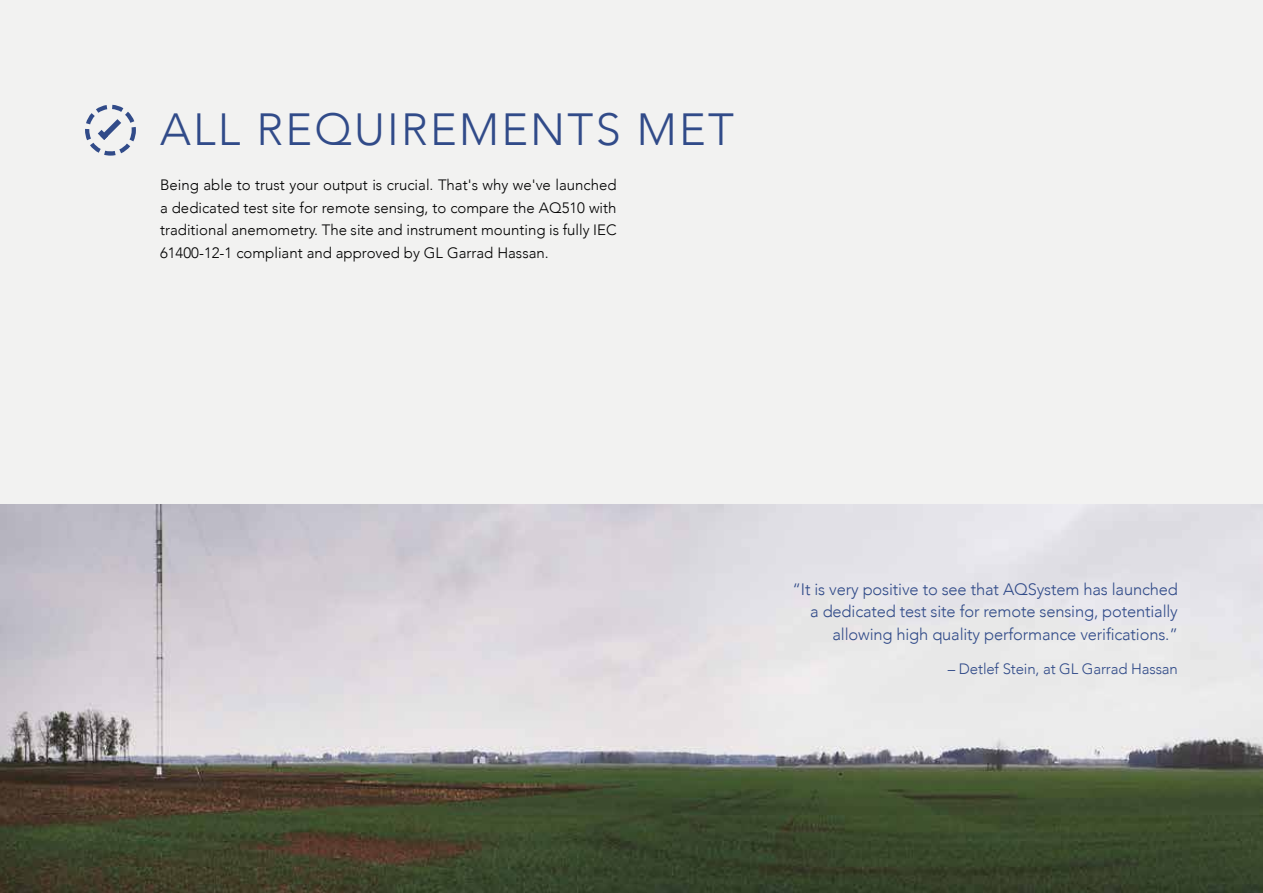
<style>
.page{position:relative;width:1263px;height:893px;background:#f2f2f1}
.page>*{position:absolute;margin:0;border:0;box-sizing:border-box;transform-origin:0 0}
.t1{font:300 45px "Avenir";letter-spacing:.05em;color:#314b89}
.t2{font:300 16.5px/22.5px "Avenir";letter-spacing:-.01em;color:#314b89;text-align:right}
.t3{font:300 15px/22.5px "Avenir";color:#000;text-align:justify}
.t4{font:300 15px "Avenir";letter-spacing:-.01em;color:#314b89}
</style>
<div class="page">
<img style="left:0;top:504px;width:1263px;height:389px">
<svg style="left:85px;top:105px;width:51px;height:51px"></svg>
<h1 class="t1" style="left:160px;top:103px;width:575px">ALL REQUIREMENTS MET</h1>
<p class="t3" style="left:160px;top:174px;width:458px">Being able to trust your output is crucial. That's why we've launched a dedicated test site for remote sensing, to compare the AQ510 with traditional anemometry. The site and instrument mounting is fully IEC 61400-12-1 compliant and approved by GL Garrad Hassan.</p>
<p class="t2" style="left:792px;top:578px;width:387px">“It is very positive to see that AQSystem has launched a dedicated test site for remote sensing, potentially allowing high quality performance verifications.”</p>
<p class="t4" style="left:948px;top:660px;width:232px">– Detlef Stein, at GL Garrad Hassan</p>
</div>
